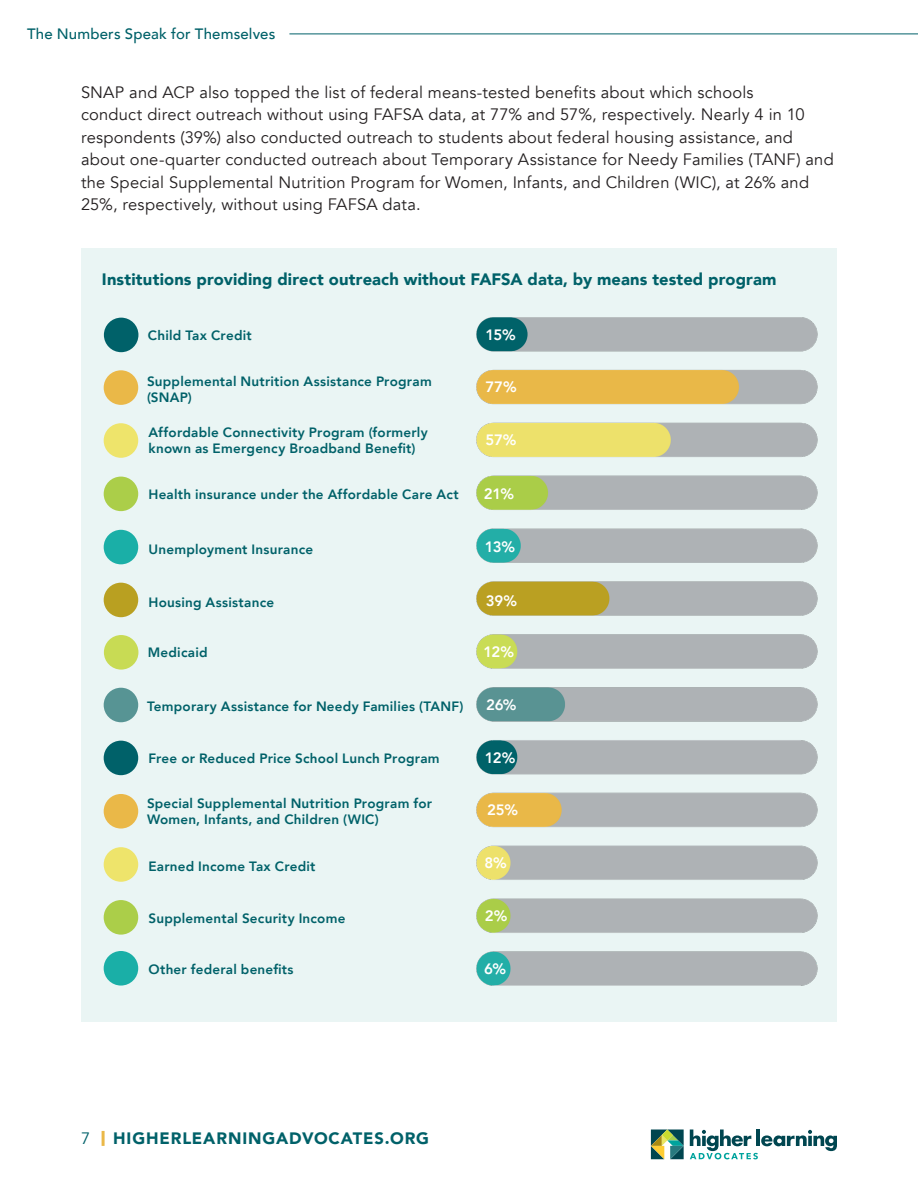
<style>
.page{position:relative;width:918px;height:1188px;background:#fff}
.page>*{position:absolute;margin:0;border:0;box-sizing:border-box;transform-origin:0 0}
.body_text{font:16.5px/22.5px "Avenir";letter-spacing:.01em;color:#231f20}
.body_text-2{font:900 16.5px "Avenir";letter-spacing:.01em;color:#006169}
.body_text-3{font:900 16.5px "Avenir";letter-spacing:.055em;color:#006169}
.t1{font:16.5px "Avenir";color:#006169}
.body_text-4{font:800 15px "Avenir";letter-spacing:-.015em;color:#fff}
.t2{font:500 15px "Avenir";letter-spacing:.01em;color:#006169}
.body_text-5{font:800 13.5px/16.5px "Avenir";letter-spacing:.015em;color:#006169}
</style>
<div class="page">
<svg style="left:690px;top:1130px;width:147px;height:29px"></svg>
<svg style="left:651px;top:1130px;width:33px;height:29px"></svg>
<hr style="left:102px;top:1131px;width:3px;height:15px;background:#eab848">
<hr style="left:289px;top:34px;width:629px;height:1px;background:#006169">
<div style="left:81px;top:248px;width:756px;height:774px;background:#eaf5f4"></div>
<img style="left:476px;top:317px;width:342px;height:669px">
<div style="left:104px;top:318px;width:34px;height:34px;background:#006169;border-radius:50%"></div>
<div style="left:104px;top:370px;width:34px;height:35px;background:#eab848;border-radius:50%"></div>
<div style="left:104px;top:423px;width:34px;height:35px;background:#eee46b;border-radius:50%"></div>
<div style="left:104px;top:477px;width:34px;height:34px;background:#abce49;border-radius:50%"></div>
<div style="left:104px;top:530px;width:34px;height:34px;background:#1aafa7;border-radius:50%"></div>
<div style="left:104px;top:583px;width:34px;height:34px;background:#b9a021;border-radius:50%"></div>
<div style="left:104px;top:635px;width:34px;height:35px;background:#c8db54;border-radius:50%"></div>
<div style="left:104px;top:688px;width:34px;height:34px;background:#579494;border-radius:50%"></div>
<div style="left:104px;top:741px;width:34px;height:34px;background:#006169;border-radius:50%"></div>
<div style="left:104px;top:794px;width:34px;height:35px;background:#eab848;border-radius:50%"></div>
<div style="left:104px;top:847px;width:34px;height:35px;background:#eee46b;border-radius:50%"></div>
<div style="left:104px;top:900px;width:34px;height:35px;background:#abce49;border-radius:50%"></div>
<div style="left:104px;top:951px;width:34px;height:35px;background:#1aafa7;border-radius:50%"></div>
<p class="t2" style="left:27px;top:21px;width:250px">The Numbers Speak for Themselves</p>
<p class="body_text" style="left:81px;top:81px;width:754px">SNAP and ACP also topped the list of federal means-tested benefits about which schools<br>conduct direct outreach without using FAFSA data, at 77% and 57%, respectively. Nearly 4 in 10 respondents (39%) also conducted outreach to students about federal housing assistance, and about one-quarter conducted outreach about Temporary Assistance for Needy Families (TANF) and the Special Supplemental Nutrition Program for Women, Infants, and Children (WIC), at 26% and 25%, respectively, without using FAFSA data.</p>
<p class="body_text-2" style="left:102px;top:265px;width:676px">Institutions providing direct outreach without FAFSA data, by means tested program</p>
<p class="body_text-4" style="left:485px;top:323px;width:32px">15%</p>
<p class="body_text-5" style="left:148px;top:327px;width:105px">Child Tax Credit</p>
<p class="body_text-5" style="left:147px;top:373px;width:286px">Supplemental Nutrition Assistance Program (SNAP)</p>
<p class="body_text-5" style="left:148px;top:424px;width:281px">Affordable Connectivity Program (formerly known as Emergency Broadband Benefit)</p>
<p class="body_text-5" style="left:148px;top:486px;width:312px">Health insurance under the Affordable Care Act</p>
<p class="body_text-4" style="left:485px;top:375px;width:33px">77%</p>
<p class="body_text-4" style="left:485px;top:428px;width:33px">57%</p>
<p class="body_text-4" style="left:484px;top:482px;width:32px">21%</p>
<p class="body_text-5" style="left:148px;top:541px;width:166px">Unemployment Insurance</p>
<p class="body_text-4" style="left:485px;top:535px;width:32px">13%</p>
<p class="body_text-5" style="left:148px;top:594px;width:127px">Housing Assistance</p>
<p class="body_text-4" style="left:486px;top:589px;width:33px">39%</p>
<p class="body_text-5" style="left:148px;top:644px;width:61px">Medicaid</p>
<p class="body_text-4" style="left:483px;top:640px;width:32px">12%</p>
<p class="body_text-5" style="left:147px;top:698px;width:318px">Temporary Assistance for Needy Families (TANF)</p>
<p class="body_text-5" style="left:148px;top:750px;width:293px">Free or Reduced Price School Lunch Program</p>
<p class="body_text-5" style="left:147px;top:795px;width:287px">Special Supplemental Nutrition Program for<br>Women, Infants, and Children (WIC)</p>
<p class="body_text-5" style="left:148px;top:858px;width:169px">Earned Income Tax Credit</p>
<p class="body_text-5" style="left:148px;top:910px;width:198px">Supplemental Security Income</p>
<p class="body_text-5" style="left:148px;top:961px;width:146px">Other federal benefits</p>
<p class="body_text-4" style="left:486px;top:693px;width:32px">26%</p>
<p class="body_text-4" style="left:485px;top:747px;width:32px">12%</p>
<p class="body_text-4" style="left:487px;top:798px;width:33px">25%</p>
<p class="body_text-4" style="left:484px;top:851px;width:24px">8%</p>
<p class="body_text-4" style="left:485px;top:905px;width:24px">2%</p>
<p class="body_text-4" style="left:484px;top:957px;width:23px">6%</p>
<p class="t1" style="left:81px;top:1129px;width:11px">7</p>
<p class="body_text-3" style="left:113px;top:1125px;width:317px">HIGHERLEARNINGADVOCATES.ORG</p>
</div>
